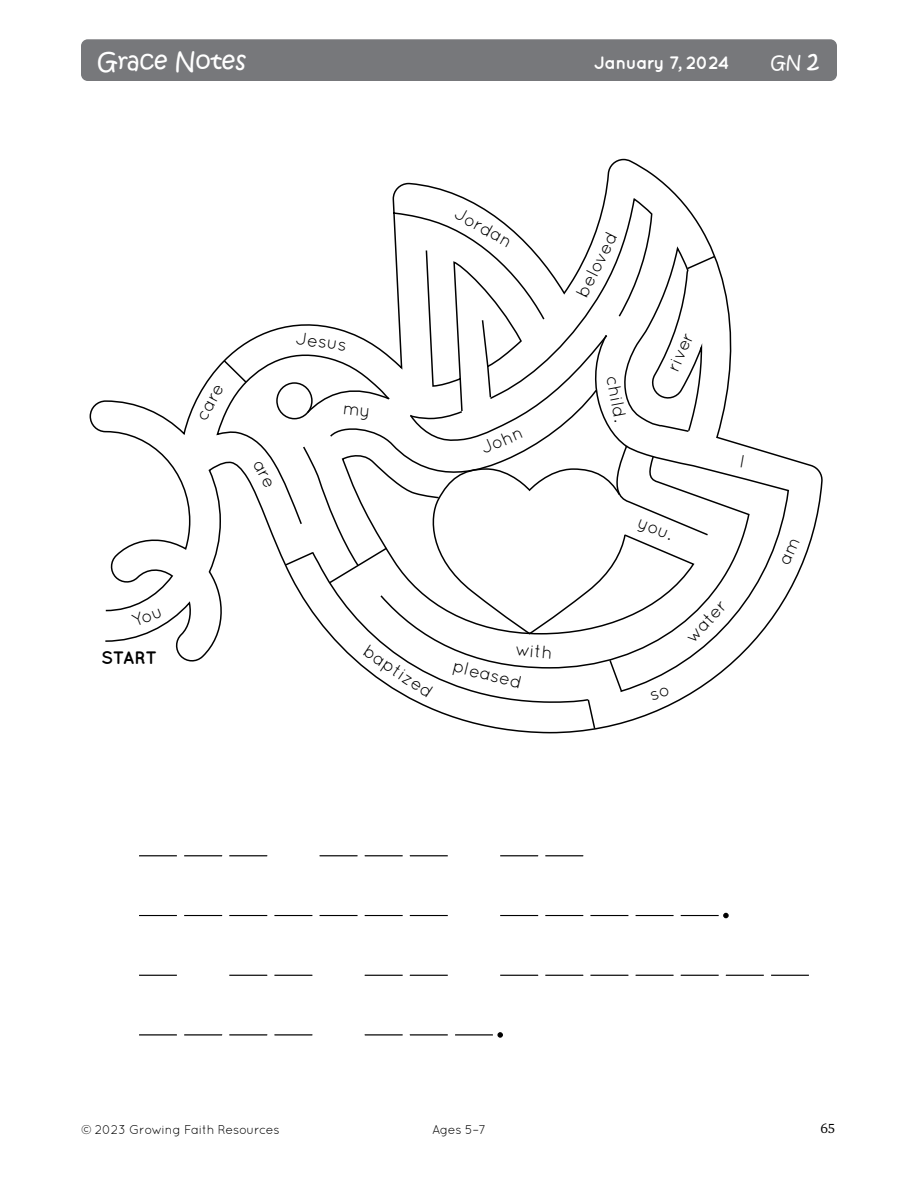
<style>
.page{position:relative;width:918px;height:1188px;background:#fff}
.page>*{position:absolute;margin:0;border:0;box-sizing:border-box;transform-origin:0 0}
.t1{font:24px "Kristen Normal ITC Std";color:#fff}
.t2{font:18px "Quicksand";color:#000}
.t3{font:700 18px "Quicksand";letter-spacing:-.03em;color:#fff}
.t4{font:700 18px "Quicksand";letter-spacing:-.015em;color:#000}
.t5{font:18px "Kristen Normal ITC Std";color:#fff}
.t6{font:13.5px "Charter ITC Std";color:#000}
.t7{font:12.75px "Quicksand";letter-spacing:-.02em;color:#000}
.s1{font-size:24px}
</style>
<div class="page">
<div style="left:81px;top:39px;width:756px;height:42px;background:#77787b;border-radius:7px"></div>
<svg style="left:89px;top:158px;width:733px;height:576px"></svg>
<div style="left:276px;top:382px;width:37px;height:37px;border:2px solid #000;border-radius:50%"></div>
<svg style="left:608px;top:444px;width:182px;height:249px"></svg>
<svg style="left:587px;top:698px;width:9px;height:32px"></svg>
<svg style="left:222px;top:359px;width:26px;height:25px"></svg>
<svg style="left:686px;top:255px;width:31px;height:15px"></svg>
<hr style="left:139px;top:855px;width:38px;height:1px;background:#000">
<hr style="left:184px;top:855px;width:38px;height:1px;background:#000">
<hr style="left:229px;top:855px;width:38px;height:1px;background:#000">
<hr style="left:320px;top:855px;width:37px;height:1px;background:#000">
<hr style="left:365px;top:855px;width:38px;height:1px;background:#000">
<hr style="left:410px;top:855px;width:38px;height:1px;background:#000">
<hr style="left:500px;top:855px;width:38px;height:1px;background:#000">
<hr style="left:545px;top:855px;width:38px;height:1px;background:#000">
<hr style="left:139px;top:915px;width:38px;height:1px;background:#000">
<hr style="left:184px;top:915px;width:38px;height:1px;background:#000">
<hr style="left:229px;top:915px;width:38px;height:1px;background:#000">
<hr style="left:274px;top:915px;width:38px;height:1px;background:#000">
<hr style="left:320px;top:915px;width:37px;height:1px;background:#000">
<hr style="left:365px;top:915px;width:38px;height:1px;background:#000">
<hr style="left:410px;top:915px;width:38px;height:1px;background:#000">
<hr style="left:500px;top:915px;width:38px;height:1px;background:#000">
<hr style="left:545px;top:915px;width:38px;height:1px;background:#000">
<hr style="left:591px;top:915px;width:37px;height:1px;background:#000">
<hr style="left:139px;top:975px;width:38px;height:1px;background:#000">
<hr style="left:229px;top:975px;width:38px;height:1px;background:#000">
<hr style="left:274px;top:975px;width:38px;height:1px;background:#000">
<hr style="left:365px;top:975px;width:38px;height:1px;background:#000">
<hr style="left:410px;top:975px;width:38px;height:1px;background:#000">
<hr style="left:500px;top:975px;width:38px;height:1px;background:#000">
<hr style="left:545px;top:975px;width:38px;height:1px;background:#000">
<hr style="left:591px;top:975px;width:37px;height:1px;background:#000">
<hr style="left:636px;top:975px;width:38px;height:1px;background:#000">
<hr style="left:681px;top:975px;width:38px;height:1px;background:#000">
<hr style="left:726px;top:975px;width:38px;height:1px;background:#000">
<hr style="left:771px;top:975px;width:38px;height:1px;background:#000">
<hr style="left:139px;top:1034px;width:38px;height:2px;background:#000">
<hr style="left:184px;top:1034px;width:38px;height:2px;background:#000">
<hr style="left:229px;top:1034px;width:38px;height:2px;background:#000">
<hr style="left:274px;top:1034px;width:38px;height:2px;background:#000">
<hr style="left:365px;top:1034px;width:38px;height:2px;background:#000">
<hr style="left:410px;top:1034px;width:38px;height:2px;background:#000">
<hr style="left:455px;top:1034px;width:38px;height:2px;background:#000">
<hr style="left:636px;top:915px;width:38px;height:1px;background:#000">
<hr style="left:681px;top:915px;width:38px;height:1px;background:#000">
<svg style="left:723px;top:913px;width:6px;height:5px"></svg>
<svg style="left:497px;top:1032px;width:6px;height:6px"></svg>
<svg style="left:131px;top:609px;width:31px;height:18px"></svg>
<svg style="left:253px;top:460px;width:20px;height:28px"></svg>
<svg style="left:284px;top:319px;width:426px;height:316px"></svg>
<svg style="left:781px;top:539px;width:19px;height:26px"></svg>
<svg style="left:650px;top:687px;width:20px;height:14px"></svg>
<svg style="left:741px;top:455px;width:3px;height:13px"></svg>
<h1 class="t1" style="left:98px;top:46px;width:150px">Grace Notes</h1>
<p class="t3" style="left:594px;top:52px;width:137px">January 7, 2024</p>
<p class="t5" style="left:771px;top:50px;width:50px">GN <span class="s1">2</span></p>
<p class="t2" style="left:191px;top:414px;width:41px;rotate:-62deg">care</p>
<p class="t4" style="left:101px;top:646px;width:57px">START</p>
<p class="t2" style="left:298px;top:328px;width:53px;rotate:8deg">Jesus</p>
<p class="t2" style="left:461px;top:203px;width:64px;rotate:29deg">Jordan</p>
<p class="t2" style="left:478px;top:439px;width:46px;rotate:-23deg">John</p>
<p class="t2" style="left:572px;top:291px;width:72px;rotate:-64deg">beloved</p>
<p class="t2" style="left:622px;top:374px;width:48px;rotate:79deg">child.</p>
<p class="t2" style="left:662px;top:366px;width:43px;rotate:-66deg">river</p>
<p class="t2" style="left:371px;top:641px;width:81px;rotate:34deg">baptized</p>
<p class="t2" style="left:516px;top:639px;width:39px;rotate:5deg">with</p>
<p class="t2" style="left:456px;top:655px;width:72px;rotate:14deg">pleased</p>
<p class="t2" style="left:643px;top:512px;width:38px;rotate:22deg">you.</p>
<p class="t2" style="left:681px;top:633px;width:53px;rotate:-47deg">water</p>
<p class="t7" style="left:81px;top:1122px;width:200px">© 2023 Growing Faith Resources</p>
<p class="t7" style="left:432px;top:1122px;width:55px">Ages 5–7</p>
<p class="t6" style="left:820px;top:1120px;width:17px">65</p>
</div>
